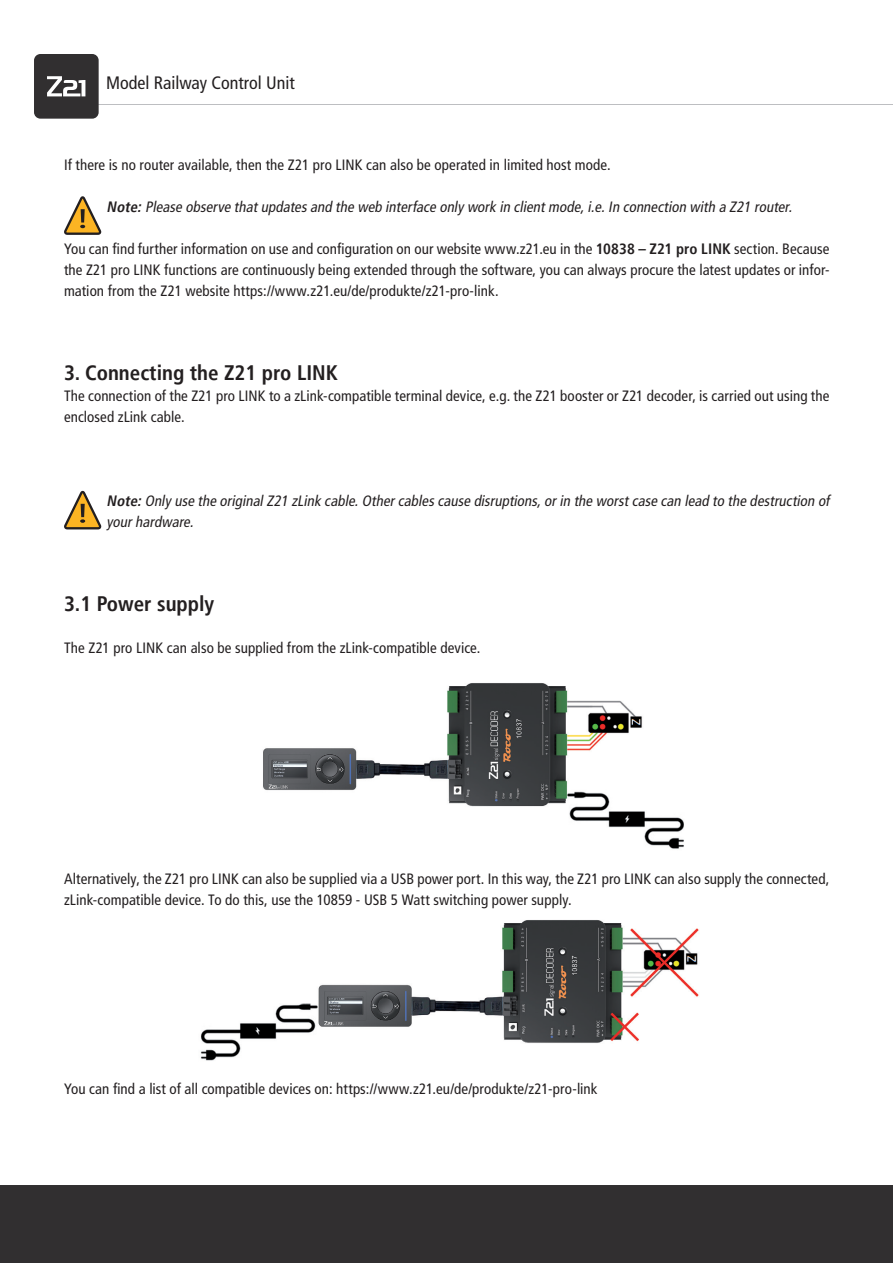
<style>
.page{position:relative;width:893px;height:1263px;background:#fff}
.page>*{position:absolute;margin:0;border:0;box-sizing:border-box;transform-origin:0 0}
.t1{font:700 condensed 21px "Frutiger LT";color:#231f20}
.t2{font:condensed 18px "Frutiger LT";color:#231f20}
.t3{font:condensed 15px/21px "Frutiger LT";letter-spacing:.005em;color:#231f20}
.t4{font:italic condensed 15px/21px "Frutiger LT";color:#231f20}
.s1{font-weight:700}
</style>
<div class="page">
<div style="left:34px;top:54px;width:65px;height:65px;background:#312f30;border-radius:6px"></div>
<svg style="left:47px;top:76px;width:846px;height:29px"></svg>
<div style="left:0;top:1185px;width:893px;height:78px;background:#312f30"></div>
<svg style="left:64px;top:196px;width:37px;height:39px"></svg>
<svg style="left:64px;top:491px;width:37px;height:38px"></svg>
<img style="left:263px;top:683px;width:421px;height:166px">
<img style="left:200px;top:920px;width:499px;height:141px">
<p class="t2" style="left:106px;top:72px;width:190px">Model Railway Control Unit</p>
<p class="t3" style="left:64px;top:154px;width:548px">If there is no router available, then the Z21 pro LINK can also be operated in limited host mode.</p>
<p class="t4" style="left:107px;top:196px;width:690px"><span class="s1">Note:</span>Please observe thatupdatesand the web interface only work in clientmode,i.e.In connection with a Z21 router.</p>
<p class="t3" style="left:64px;top:238px;width:767px;text-align:justify">You can find further information on use and configuration on our website www.z21.eu in the <span class="s1">10838 – Z21 pro LINK</span> section. Because the Z21 pro LINK functions are continuously being extended through the software, you can always procure the latest updates or infor&shy;mation from the Z21 website https://www.z21.eu/de/produkte/z21-pro-link.</p>
<h1 class="t1" style="left:64px;top:360px;width:275px">3. Connecting the Z21 pro LINK</h1>
<p class="t3" style="left:64px;top:385px;width:767px">The connection of the Z21 pro LINK to a zLink-compatible terminal device, e.g. the Z21 booster or Z21 decoder, is carried out using the enclosed zLink cable.</p>
<p class="t4" style="left:107px;top:490px;width:727px"><span class="s1">Note:</span>Only use the originalZ21 zLink cable.Othercablescause disruptions,orin the worstcase can lead to the destruction of yourhardware.</p>
<h1 class="t1" style="left:64px;top:591px;width:152px">3.1 Power supply</h1>
<p class="t3" style="left:64px;top:637px;width:418px">The Z21 pro LINK can also be supplied from the zLink-compatible device.</p>
<p class="t3" style="left:64px;top:868px;width:767px">Alternatively, the Z21 pro LINK can also be supplied via a USB power port. In this way, the Z21 pro LINK can also supply the connected, zLink-compatible device. To do this, use the 10859 - USB 5 Watt switching power supply.</p>
<p class="t3" style="left:64px;top:1078px;width:535px">You can find a list of all compatible devices on: https://www.z21.eu/de/produkte/z21-pro-link</p>
</div>
